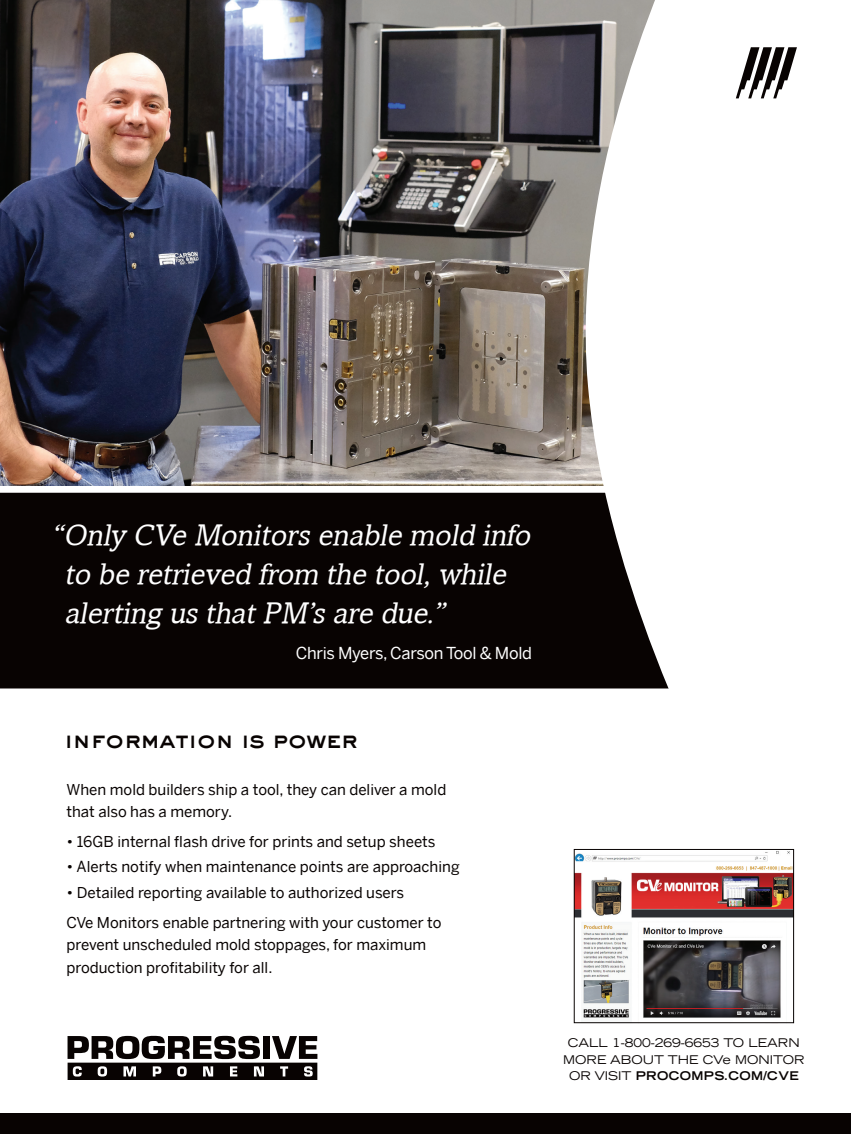
<style>
.page{position:relative;width:851px;height:1134px;background:#fff}
.page>*{position:absolute;margin:0;border:0;box-sizing:border-box;transform-origin:0 0}
.t1{font:italic 30px/39px "Amasis";color:#fff}
.t2{font:24px "Sackers Heavy Gothic";letter-spacing:-.05em;color:#080302}
.t3{font:16.5px "Benton Sans";letter-spacing:-.02em;color:#fff}
.t4{font:15px/22.5px "Benton Sans";color:#080302}
.t5{font:expanded 12px/16.5px "Trade Gothic LT Std";color:#080302;text-align:center}
.s1{font-weight:700}
</style>
<div class="page">
<div style="left:0;top:493px;width:566px;height:195px;background:#080302"></div>
<img style="left:0;top:0;width:566px;height:486px">
<svg style="left:566px;top:0;width:103px;height:689px"></svg>
<svg style="left:736px;top:47px;width:61px;height:51px"></svg>
<svg style="left:68px;top:1036px;width:249px;height:44px"></svg>
<div style="left:0;top:1114px;width:850px;height:20px;background:#080302"></div>
<img style="left:576px;top:851px;width:216px;height:167px">
<div style="left:574px;top:849px;width:220px;height:174px;border:1px solid #080302"></div>
<p class="t1" style="left:65px;top:515px;width:473px;text-indent:-14px">“Only CVe Monitors enable mold info to be retrieved from the tool,while alerting us thatPM’s are due.”</p>
<p class="t3" style="left:296px;top:643px;width:238px">Chris Myers, Carson Tool &amp; Mold</p>
<p class="t2" style="left:64px;top:723px;width:295px">information is power</p>
<p class="t4" style="left:66px;top:778px;width:381px">When mold builders ship a tool, they can deliver a mold that also has a memory.</p>
<p class="t4" style="left:66px;top:830px;width:370px">• 16GB internal flash drive for prints and setup sheets</p>
<p class="t4" style="left:66px;top:856px;width:394px">• Alerts notify when maintenance points are approaching</p>
<p class="t4" style="left:66px;top:881px;width:339px">• Detailed reporting available to authorized users</p>
<p class="t4" style="left:66px;top:911px;width:376px">CVe Monitors enable partnering with your customer to prevent unscheduled mold stoppages, for maximum production profitability for all.</p>
<p class="t5" style="left:563px;top:1034px;width:243px">CALL 1-800-269-6653 TO LEARN<br>MORE ABOUT THE CVe MONITOR<br>OR VISIT <span class="s1">PROCOMPS.COM/CVE</span></p>
</div>
